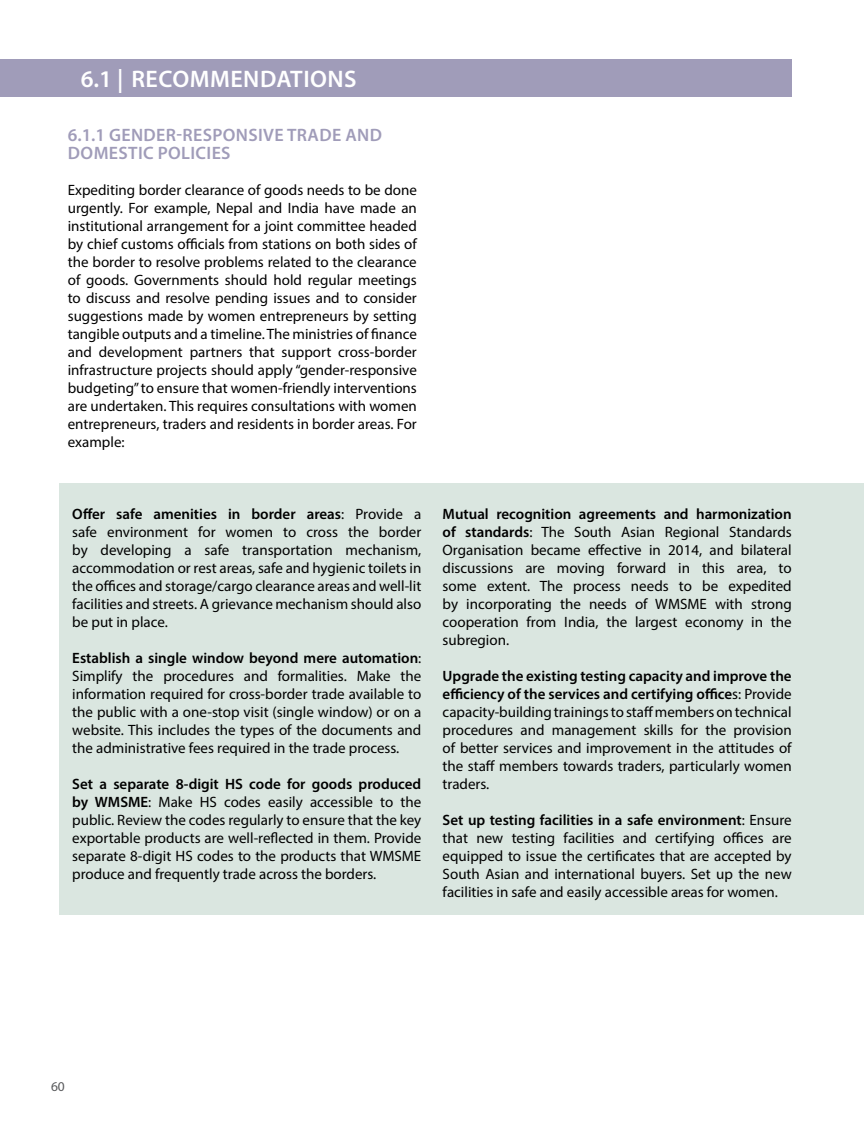
<style>
.page{position:relative;width:864px;height:1134px;background:#fff}
.page>*{position:absolute;margin:0;border:0;box-sizing:border-box;transform-origin:0 0}
.t1{font:600 24px "Myriad Pro";letter-spacing:.02em;color:#fff}
.t2{font:600 18px "Myriad Pro";color:#a09cb9}
.t3{font:15px/18px "Myriad Pro";color:#000;text-align:justify}
.t4{font:13.5px "Myriad Pro";color:#58595b}
.s1{font-weight:600}
</style>
<div class="page">
<div style="left:60px;top:483px;width:804px;height:432px;background:#dae6e0"></div>
<div style="left:0;top:60px;width:792px;height:37px;background:#a09cb9"></div>
<h1 class="t1" style="left:81px;top:64px;width:277px">6.1 | RECOMMENDATIONS</h1>
<p class="t2" style="left:68px;top:124px;width:54px">6.1.1 gender</p>
<p class="t2" style="left:177px;top:124px;width:17px">-responsive</p>
<p class="t2" style="left:287px;top:124px;width:12px">trade</p>
<p class="t2" style="left:345px;top:124px;width:13px">and</p>
<p class="t2" style="left:68px;top:142px;width:12px">domestic</p>
<p class="t2" style="left:158px;top:142px;width:10px">policies</p>
<p class="t3" style="left:68px;top:181px;width:351px">Expediting border clearance of goods needs to be done urgently. For example, Nepal and India have made an institutional arrangement for a joint committee headed by chief customs officials from stations on both sides of the border to resolve problems related to the clearance of goods. Governments should hold regular meetings to discuss and resolve pending issues and to consider suggestions made by women entrepreneurs by setting tangible outputs and a timeline. The ministries of finance and development partners that support cross-border infrastructure projects should apply “gender-responsive budgeting” to ensure that women-friendly interventions are undertaken. This requires consultations with women entrepreneurs, traders and residents in border areas. For example:</p>
<p class="t3" style="left:72px;top:505px;width:351px"><span class="s1">Offer safe amenities in border areas</span>: Provide a safe environment for women to cross the border by developing a safe transportation mechanism, accommodation or rest areas, safe and hygienic toilets in the offices and storage/cargo clearance areas and well-lit facilities and streets. A grievance mechanism should also be put in place.</p>
<p class="t3" style="left:72px;top:649px;width:351px"><span class="s1">Establish a single window beyond mere automation</span>:<br>Simplify the procedures and formalities. Make the information required for cross-border trade available to the public with a one-stop visit (single window) or on a website. This includes the types of the documents and the administrative fees required in the trade process.</p>
<p class="t3" style="left:72px;top:775px;width:351px"><span class="s1">Set a separate 8-digit HS code for goods produced by WMSME</span>: Make HS codes easily accessible to the public. Review the codes regularly to ensure that the key exportable products are well-reflected in them. Provide separate 8-digit HS codes to the products that WMSME produce and frequently trade across the borders.</p>
<p class="t3" style="left:443px;top:505px;width:351px"><span class="s1">Mutual recognition agreements and harmonization of standards</span>: The South Asian Regional Standards Organisation became effective in 2014, and bilateral discussions are moving forward in this area, to some extent. The process needs to be expedited by incorporating the needs of WMSME with strong cooperation from India, the largest economy in the subregion.</p>
<p class="t3" style="left:443px;top:667px;width:351px"><span class="s1">Upgrade the existing testing capacity and improve the efficiency of the services and certifying office</span>s: Provide capacity-building trainings to staff members on technical procedures and management skills for the provision of better services and improvement in the attitudes of the staff members towards traders, particularly women traders.</p>
<p class="t3" style="left:443px;top:811px;width:351px"><span class="s1">Set up testing facilities in a safe environment</span>: Ensure that new testing facilities and certifying offices are equipped to issue the certificates that are accepted by South Asian and international buyers. Set up the new facilities in safe and easily accessible areas for women.</p>
<p class="t4" style="left:51px;top:1079px;width:15px">60</p>
</div>
